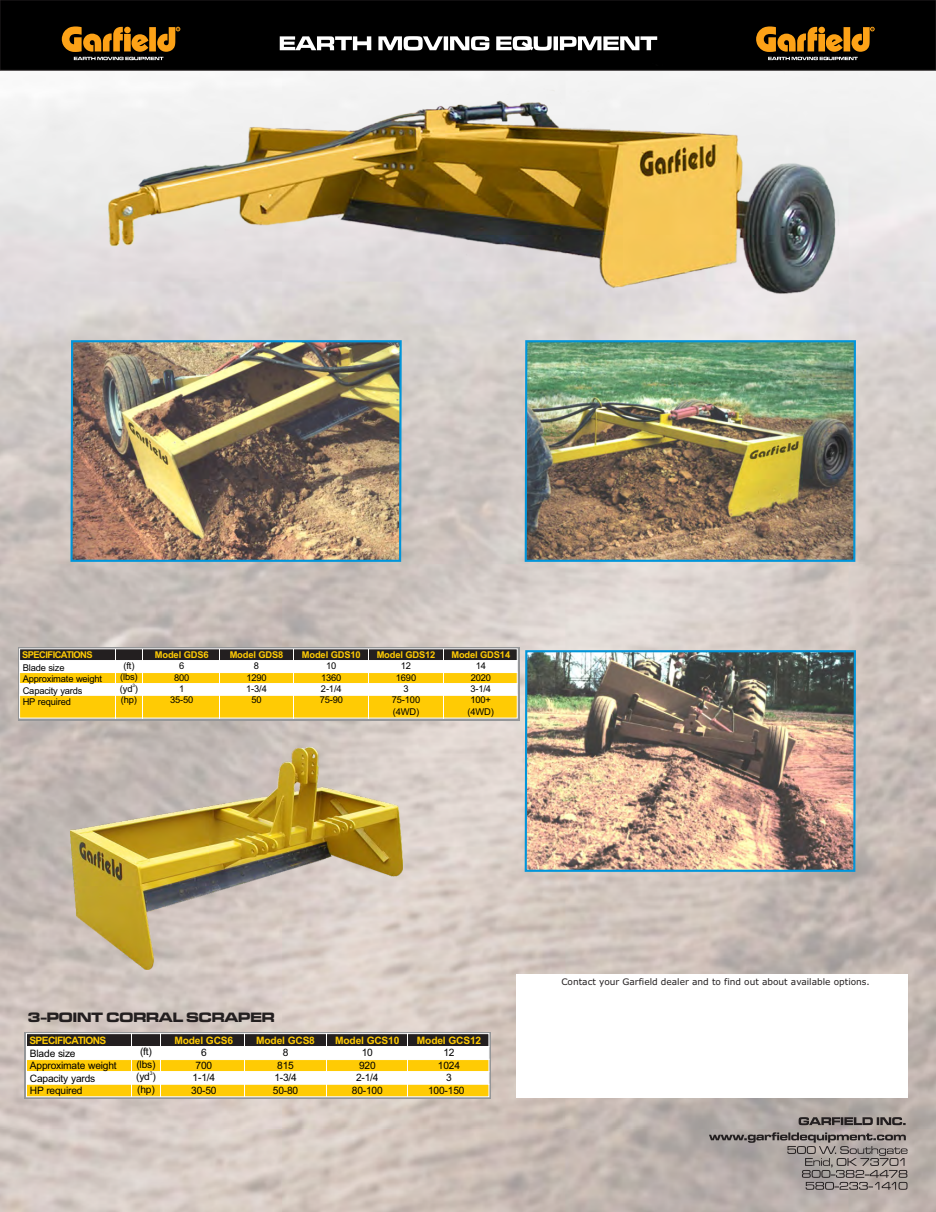
<style>
.page{position:relative;width:936px;height:1212px;background:#fff}
.page>*{position:absolute;margin:0;border:0;box-sizing:border-box;transform-origin:0 0}
.t1{font:14.1px "Microgramma D Bold Exte";color:#231f20}
.t2{font:10.2px/12.5px "Arial";letter-spacing:-.02em;color:#000;text-align:center}
.t3{font:700 10.2px "Arial";letter-spacing:-.02em;color:#ffcb04}
.t4{font:700 10.2px "Arial";letter-spacing:-.06em;color:#ffcb04}
.t5{font:9.3px/11.4px "Arial";letter-spacing:-.015em;color:#000;text-align:center}
.t6{font:700 9.3px "Arial";letter-spacing:-.02em;color:#ffcb04}
.t7{font:700 9.3px "Arial";letter-spacing:-.06em;color:#ffcb04}
.t8{font:9px "Verdana";color:#231f20}
.t9{font:5.1px "Arial";color:#000}
.t10{font:4.65px "Arial";color:#000}
.s1{color:#ffcb04}
</style>
<div class="page">
<img style="left:0;top:70px;width:935px;height:1142px">
<div style="left:0;top:0;width:935px;height:70px;background:#000;border:1px solid #231f20"></div>
<div style="left:515px;top:974px;width:392px;height:124px;background:#fff"></div>
<img style="left:69px;top:339px;width:334px;height:224px">
<img style="left:523px;top:339px;width:333px;height:224px">
<img style="left:70px;top:747px;width:332px;height:222px">
<img style="left:523px;top:649px;width:333px;height:224px">
<img style="left:90px;top:60px;width:771px;height:256px">
<svg style="left:709px;top:1117px;width:198px;height:73px;background:#9b9390"></svg>
<svg style="left:280px;top:36px;width:377px;height:14px"></svg>
<svg style="left:756px;top:26px;width:118px;height:34px"></svg>
<svg style="left:62px;top:26px;width:118px;height:34px"></svg>
<svg style="left:18px;top:647px;width:501px;height:73px"></svg>
<div style="left:19px;top:648px;width:498px;height:13px;background:#231f20;border:1px solid #fff"></div>
<div style="left:19px;top:672px;width:498px;height:12px;background:#ffcb04"></div>
<svg style="left:19px;top:694px;width:499px;height:25px;background:#fdce1b"></svg>
<div style="left:19px;top:683px;width:498px;height:12px;background:#fff"></div>
<div style="left:19px;top:660px;width:498px;height:13px;background:#fff"></div>
<hr style="left:116px;top:649px;width:1px;height:69px;background:#fff">
<hr style="left:142px;top:649px;width:1px;height:69px;background:#fff">
<hr style="left:219px;top:649px;width:1px;height:69px;background:#fff">
<hr style="left:293px;top:649px;width:1px;height:69px;background:#fff">
<hr style="left:368px;top:649px;width:1px;height:69px;background:#fff">
<hr style="left:443px;top:649px;width:1px;height:69px;background:#fff">
<svg style="left:25px;top:1032px;width:466px;height:67px;background:#9fa0a2"></svg>
<div style="left:26px;top:1033px;width:463px;height:14px;background:#231f20;border:1px solid #fff"></div>
<div style="left:26px;top:1059px;width:463px;height:13px;background:#ffcb04"></div>
<div style="left:26px;top:1071px;width:463px;height:13px;background:#fff"></div>
<div style="left:26px;top:1046px;width:463px;height:14px;background:#fff"></div>
<div style="left:26px;top:1084px;width:463px;height:13px;background:#ffcb04;border:1px solid #fff"></div>
<hr style="left:326px;top:1033px;width:1px;height:64px;background:#fff">
<hr style="left:407px;top:1033px;width:1px;height:64px;background:#fff">
<hr style="left:244px;top:1033px;width:1px;height:64px;background:#fff">
<hr style="left:131px;top:1033px;width:1px;height:64px;background:#fff">
<hr style="left:160px;top:1033px;width:1px;height:64px;background:#fff">
<p class="t7" style="left:22px;top:651px;width:72px">SPECIFICATIONS</p>
<p class="t5" style="left:23px;top:663px;width:81px;text-align:left">Blade size<br>Approximate weight<br>Capacity yards<br>HP required</p>
<p class="t5" style="left:120px;top:661px;width:19px">(ft) (lbs)</p>
<p class="t10" style="left:132px;top:684px;width:4px">3</p>
<p class="t5" style="left:120px;top:683px;width:20px;text-align:left">(yd ) (hp)</p>
<p class="t6" style="left:155px;top:651px;width:55px">Model GDS6</p>
<p class="t5" style="left:170px;top:661px;width:25px">6<br>800<br>1<br>35-50</p>
<p class="t6" style="left:230px;top:651px;width:55px">Model GDS8</p>
<p class="t5" style="left:246px;top:661px;width:22px">8<br>1290<br>1-3/4<br>50</p>
<p class="t6" style="left:302px;top:651px;width:60px">Model GDS10</p>
<p class="t5" style="left:319px;top:661px;width:25px">10<br>1360<br>2-1/4<br>75-90</p>
<p class="t6" style="left:376px;top:651px;width:60px">Model GDS12</p>
<p class="t5" style="left:392px;top:661px;width:30px">12<br>1690<br>3<br>75-100 (4WD)</p>
<p class="t6" style="left:451px;top:651px;width:60px">Model GDS14</p>
<p class="t5" style="left:467px;top:661px;width:28px">14<br>2020<br>3-1/4<br>100+ (4WD)</p>
<h1 class="t1" style="left:28px;top:1011px;width:248px">3-POINT CORRAL SCRAPER</h1>
<p class="t3" style="left:256px;top:1036px;width:60px">Model GCS8</p>
<p class="t2" style="left:273px;top:1047px;width:27px">8<br>815<br>1-3/4<br>50-80</p>
<p class="t4" style="left:29px;top:1036px;width:78px">SPECIFICATIONS</p>
<p class="t3" style="left:174px;top:1036px;width:60px">Model GCS6</p>
<p class="t2" style="left:191px;top:1047px;width:27px">6<br>700<br>1-1/4<br>30-50</p>
<p class="t2" style="left:136px;top:1046px;width:21px">(ft) (lbs)</p>
<p class="t9" style="left:150px;top:1071px;width:4px">3</p>
<p class="t2" style="left:136px;top:1071px;width:21px;text-align:left">(yd ) (hp)</p>
<p class="t2" style="left:30px;top:1048px;width:88px;text-align:left">Blade size<br>Approximate weight<br>Capacity yards<br>HP required</p>
<p class="t3" style="left:335px;top:1036px;width:66px">Model GCS10</p>
<p class="t2" style="left:352px;top:1047px;width:32px">10<br>920<br>2-1/4<br>80-100</p>
<p class="t3" style="left:417px;top:1036px;width:66px">Model GCS12</p>
<p class="t2" style="left:428px;top:1047px;width:43px">12<br>1024<br>3<br>100-150<span class="s1">0</span></p>
<p class="t8" style="left:561px;top:978px;width:310px">Contact your Garfield dealer and to find out about available options.</p>
</div>
